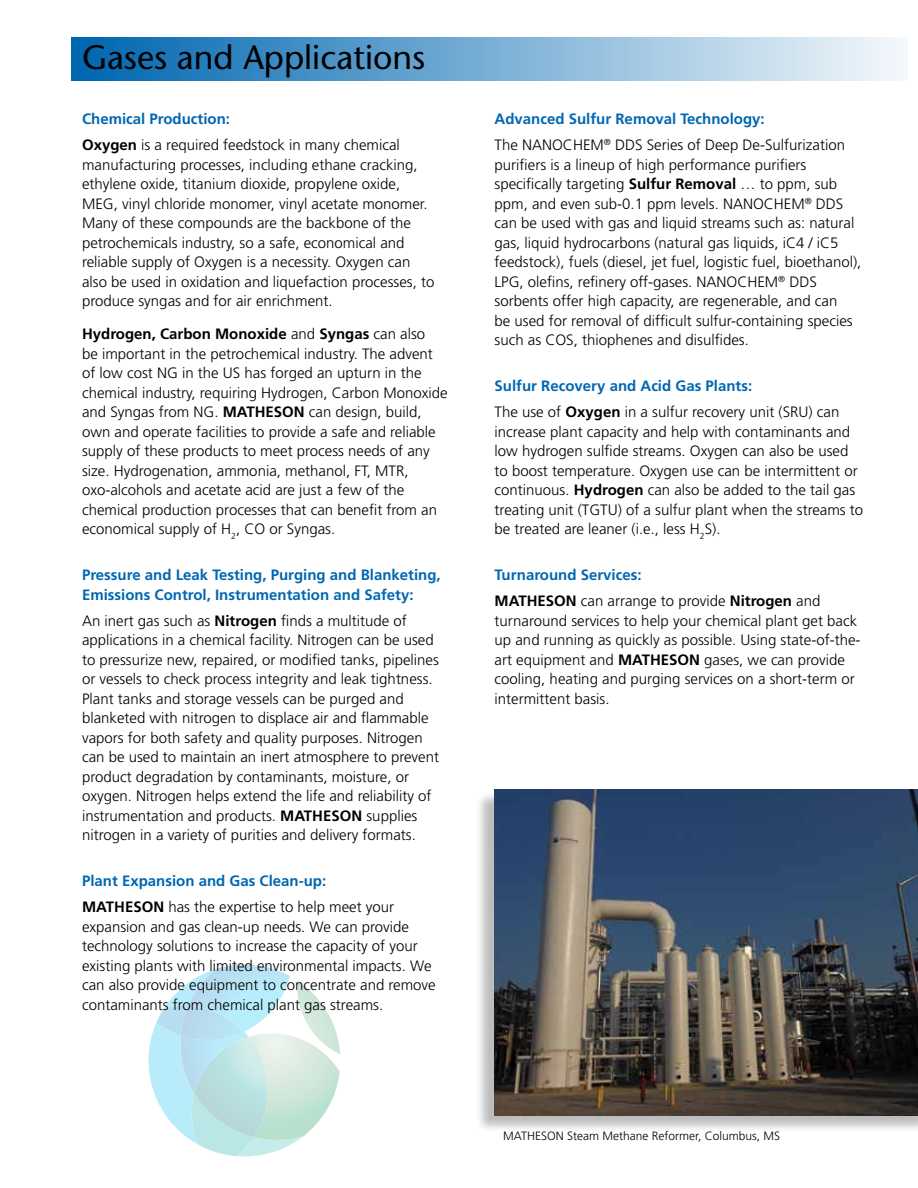
<style>
.page{position:relative;width:918px;height:1188px;background:#fff}
.page>*{position:absolute;margin:0;border:0;box-sizing:border-box;transform-origin:0 0}
.t1{font:33.75px "Stone Sans";color:#000}
.t2{font:300 15px/19.5px "Frutiger";color:#000}
.t3{font:700 15px/19.5px "Frutiger";color:#0067b1}
.t4{font:300 12px "Frutiger";color:#000}
.s1{font-weight:700;color:#0067b1}
.s2{font-weight:700}
.s3{color:#000}
.s4{font-weight:300;color:#000}
</style>
<div class="page">
<svg style="left:148px;top:965px;width:192px;height:192px"></svg>
<div style="left:475px;top:791px;width:443px;height:343px;background:#000;opacity:.26"></div>
<img style="left:495px;top:790px;width:423px;height:326px">
<div style="left:71px;top:37px;width:837px;height:44px;background:linear-gradient(to right,#0065b0,#f5f8fb)"></div>
<h1 class="t1" style="left:82px;top:37px;width:345px">Gases and Applications</h1>
<p class="t2" style="left:82px;top:106px;width:319px;line-height:26.2px"><span class="s1">Chemical Production:<br></span><span class="s2">Oxygen</span> is a required feedstock in many chemical</p>
<p class="t2" style="left:82px;top:155px;width:354px">manufacturing processes, including ethane cracking, ethylene oxide, titanium dioxide, propylene oxide, MEG, vinyl chloride monomer, vinyl acetate monomer.<br>Many of these compounds are the backbone of the petrochemicals industry, so a safe, economical and reliable supply of Oxygen is a necessity. Oxygen can also be used in oxidation and liquefaction processes, to produce syngas and for air enrichment.</p>
<p class="t2" style="left:82px;top:324px;width:367px"><span class="s2">Hydrogen, Carbon Monoxide</span> and <span class="s2">Syngas</span> can also<br>be important in the petrochemical industry. The advent of low cost NG in the US has forged an upturn in the chemical industry, requiring Hydrogen, Carbon Monoxide and Syngas from NG. <span class="s2">MATHESON</span> can design, build, own and operate facilities to provide a safe and reliable supply of these products to meet process needs of any size. Hydrogenation, ammonia, methanol, FT, MTR, oxo-alcohols and acetate acid are just a few of the chemical production processes that can benefit from an economical supply of H<sub>2</sub>, CO or Syngas.</p>
<p class="t3" style="left:82px;top:565px;width:360px">Pressure and Leak Testing, Purging and Blanketing,<br>Emissions Control, Instrumentation and Safety:</p>
<p class="t2" style="left:82px;top:611px;width:359px">An inert gas such as <span class="s2">Nitrogen</span> finds a multitude of applications in a chemical facility. Nitrogen can be used to pressurize new, repaired, or modified tanks, pipelines or vessels to check process integrity and leak tightness.<br>Plant tanks and storage vessels can be purged and blanketed with nitrogen to displace air and flammable vapors for both safety and quality purposes. Nitrogen can be used to maintain an inert atmosphere to prevent product degradation by contaminants, moisture, or oxygen. Nitrogen helps extend the life and reliability of instrumentation and products. <span class="s2">MATHESON</span> supplies nitrogen in a variety of purities and delivery formats.</p>
<p class="t3" style="left:82px;top:868px;width:314px;line-height:26.2px">Plant Expansion and Gas Clean-up:<br><span class="s3">MATHESON</span> <span class="s4">has the expertise to help meet your</span></p>
<p class="t2" style="left:82px;top:917px;width:355px">expansion and gas clean-up needs. We can provide technology solutions to increase the capacity of your existing plants with limited environmental impacts. We can also provide equipment to concentrate and remove contaminants from chemical plant gas streams.</p>
<p class="t2" style="left:495px;top:106px;width:352px;line-height:26.2px"><span class="s1">Advanced Sulfur Removal Technology:<br></span>The NANOCHEM<sup>®</sup> DDS Series of Deep De-Sulfurization</p>
<p class="t2" style="left:495px;top:155px;width:368px">purifiers is a lineup of high performance purifiers specifically targeting <span class="s2">Sulfur Removal</span> … to ppm, sub ppm, and even sub-0.1 ppm levels. NANOCHEM<sup>®</sup> DDS can be used with gas and liquid streams such as: natural gas, liquid hydrocarbons (natural gas liquids, iC4 / iC5 feedstock), fuels (diesel, jet fuel, logistic fuel, bioethanol), LPG, olefins, refinery off-gases. NANOCHEM<sup>®</sup> DDS sorbents offer high capacity, are regenerable, and can<br>be used for removal of difficult sulfur-containing species such as COS, thiophenes and disulfides.</p>
<p class="t2" style="left:495px;top:373px;width:346px;line-height:26.2px"><span class="s1">Sulfur Recovery and Acid Gas Plants:<br></span>The use of <span class="s2">Oxygen</span> in a sulfur recovery unit (SRU) can</p>
<p class="t2" style="left:495px;top:422px;width:370px">increase plant capacity and help with contaminants and low hydrogen sulfide streams. Oxygen can also be used to boost temperature. Oxygen use can be intermittent or continuous. <span class="s2">Hydrogen</span> can also be added to the tail gas treating unit (TGTU) of a sulfur plant when the streams to be treated are leaner (i.e., less H<sub>2</sub>S).</p>
<p class="t2" style="left:495px;top:562px;width:327px;line-height:26.2px"><span class="s1">Turnaround Services:<br></span><span class="s2">MATHESON</span> can arrange to provide <span class="s2">Nitrogen</span> and</p>
<p class="t2" style="left:495px;top:611px;width:367px">turnaround services to help your chemical plant get back up and running as quickly as possible. Using state-of-the&shy;art equipment and <span class="s2">MATHESON</span> gases, we can provide cooling, heating and purging services on a short-term or intermittent basis.</p>
<p class="t4" style="left:503px;top:1129px;width:278px">MATHESON Steam Methane Reformer, Columbus, MS</p>
</div>
